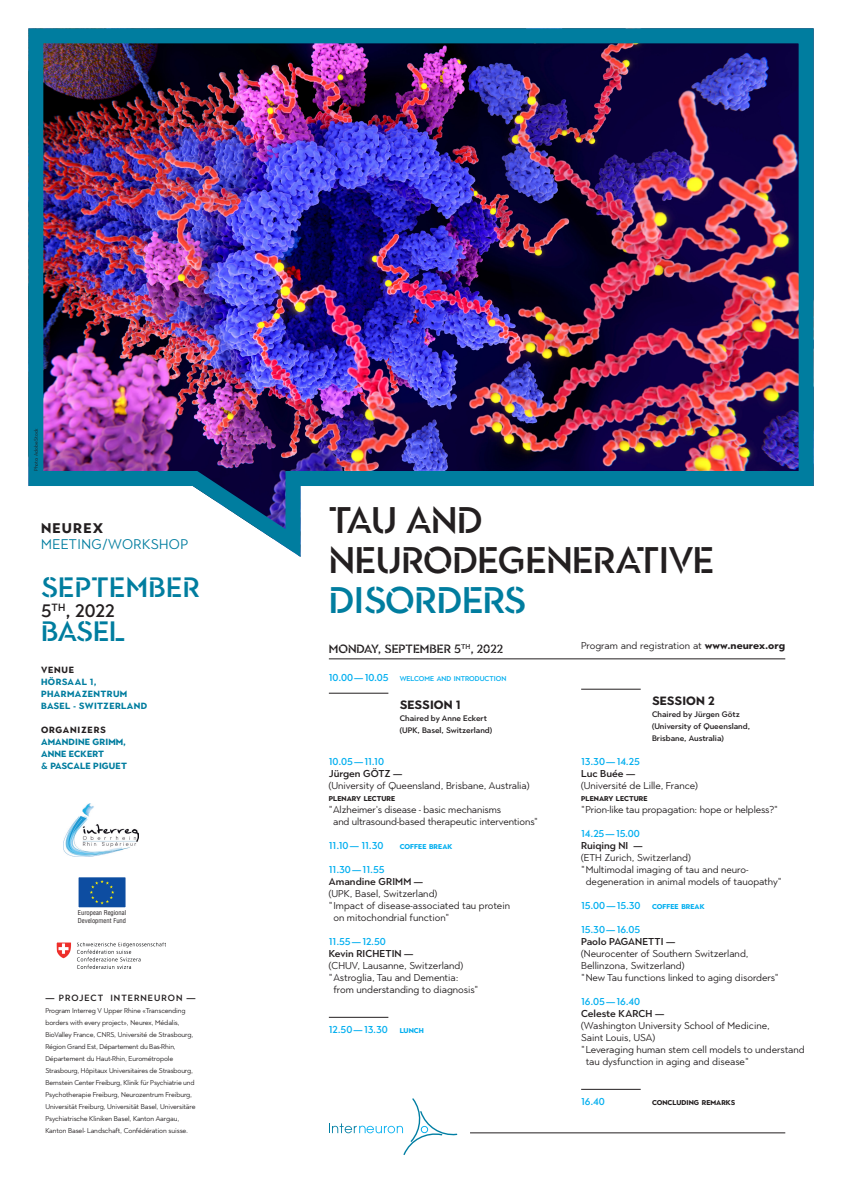
<style>
.page{position:relative;width:842px;height:1191px;background:#fff}
.page>*{position:absolute;margin:0;border:0;box-sizing:border-box;transform-origin:0 0}
.t1{font:500 37px/40px "Town 40 Stencil";letter-spacing:-.01em;color:#231f20}
.t2{font:500 28px "Town 40 Stencil";letter-spacing:.015em;color:#007d9f}
.t3{font:500 18px "Town 80 Text";color:#231f20}
.t4{font:14px/16px "Town 80 Text";letter-spacing:.03em;color:#007d9f}
.t5{font:500 12px "Town 40 Stencil";color:#231f20}
.t6{font:700 12px "Town 80 Text";letter-spacing:.01em;color:#231f20}
.t7{font:10px/12px "Town 80 Text";color:#231f20}
.t8{font:500 10px "Town 80 Text";color:#00aeef}
.t9{font:500 10px "Town 80 Text";color:#231f20}
.t10{font:700 9px/12px "Town 80 Text";letter-spacing:.04em;color:#007d9f}
.t11{font:700 9px/12px "Town 80 Text";letter-spacing:.01em;color:#007d9f}
.t12{font:500 9px "Town 80 Text";letter-spacing:.11em;color:#231f20}
.t13{font:700 9px "Town 80 Text";letter-spacing:.08em;color:#231f20}
.t14{font:500 8px/12px "Town 80 Text";color:#231f20}
.t15{font:7px/12px "Town 80 Text";letter-spacing:-.02em;color:#231f20}
.t16{font:700 7px "Town 80 Text";color:#231f20}
.t17{font:500 7px "Town 80 Text";color:#00aeef}
.t18{font:700 7px "Town 80 Text";color:#00aeef}
.t19{font:condensed 6.5px "Helvetica LT Std";color:#231f20}
.t20{font:5px "Town 80 Text";letter-spacing:-.01em;color:#231f20}
.s1{font-weight:700;color:#231f20}
.s2{font-size:10px}
.s3{color:#007d9f}
.s4{font-weight:500;color:#00aeef}
.s5{font-weight:500}
.s6{font-weight:700;font-size:7px}
.s7{font-weight:700}
</style>
<div class="page">
<img style="left:28px;top:28px;width:786px;height:529px">
<div style="left:78px;top:877px;width:48px;height:30px;background:#0d4da1"></div>
<svg style="left:90px;top:880px;width:24px;height:24px"></svg>
<div style="left:78px;top:876px;width:48px;height:32px;border:1px solid #fff"></div>
<img style="left:58px;top:943px;width:107px;height:25px">
<div style="left:56px;top:941px;width:111px;height:29px;border:1px solid #fff"></div>
<hr style="left:329px;top:658px;width:456px;height:1px;background:#231f20">
<hr style="left:329px;top:693px;width:59px;height:1px;background:#231f20">
<hr style="left:329px;top:1017px;width:59px;height:1px;background:#231f20">
<hr style="left:581px;top:689px;width:60px;height:1px;background:#231f20">
<hr style="left:581px;top:1089px;width:60px;height:1px;background:#231f20">
<img style="left:63px;top:803px;width:75px;height:53px">
<svg style="left:329px;top:1098px;width:129px;height:57px"></svg>
<hr style="left:470px;top:1132px;width:315px;height:1px;background:#231f20">
<p class="t20" style="left:33px;top:471px;width:44px;rotate:-90deg">Photo: Adobe Stock</p>
<p class="t4" style="left:41px;top:520px;width:149px"><span class="s1">NEUREX<br></span>MEETING/WORKSHOP</p>
<p class="t2" style="left:41px;top:571px;width:160px">SEPTEMBER</p>
<p class="t3" style="left:41px;top:599px;width:75px">5<sup>TH</sup>, 2022</p>
<p class="t2" style="left:41px;top:615px;width:85px">BASEL</p>
<p class="t13" style="left:41px;top:664px;width:35px">VENUE</p>
<p class="t10" style="left:41px;top:675px;width:57px">HÖRSAAL 1,</p>
<p class="t10" style="left:41px;top:687px;width:108px">PHARMAZENTRUM<br>BASEL - SWITZERLAND</p>
<p class="t13" style="left:41px;top:724px;width:66px">ORGANIZERS</p>
<p class="t11" style="left:41px;top:735px;width:87px">AMANDINE GRIMM,<br>ANNE ECKERT<br>&amp; PASCALE PIGUET</p>
<p class="t19" style="left:78px;top:909px;width:50px">European Regional</p>
<p class="t19" style="left:78px;top:916px;width:50px">Development Fund</p>
<p class="t12" style="left:45px;top:992px;width:152px"><span class="s2">—</span> PROJECT INTERNEURON <span class="s2">—</span></p>
<p class="t15" style="left:45px;top:1004px;width:152px">Program Interreg V Upper Rhine «Transcending borders with every project», Neurex, Médalis, BioValley France, CNRS, Université de Strasbourg, Région Grand Est, Département du Bas-Rhin, Département du Haut-Rhin, Eurométropole Strasbourg, Hôpitaux Universitaires de Strasbourg, Bernstein Center Freiburg, Klinik für Psychiatrie und Psychotherapie Freiburg, Neurozentrum Freiburg, Universität Freiburg, Universität Basel, Universitäre Psychiatrische Kliniken Basel, Kanton Aargau, Kanton Basel- Landschaft, Confédération suisse.</p>
<p class="t1" style="left:329px;top:501px;width:387px">TAU AND<br>NEURODEGENERATIVE<br><span class="s3">DISORDERS</span></p>
<p class="t5" style="left:329px;top:642px;width:176px">MONDAY, SEPTEMBER 5<sup>TH</sup>, 2022</p>
<p class="t17" style="left:329px;top:674px;width:179px"><span class="s2">10.00—10.05</span> WELCOME AND INTRODUCTION</p>
<p class="t6" style="left:400px;top:697px;width:62px">SESSION 1</p>
<p class="t14" style="left:400px;top:712px;width:94px">Chaired by Anne Eckert (UPK, Basel, Switzerland)</p>
<p class="t7" style="left:329px;top:755px;width:202px"><span class="s4">10.05—11.10<br></span><span class="s5">Jürgen GÖTZ —<br></span>(University of Queensland, Brisbane, Australia)</p>
<p class="t16" style="left:329px;top:794px;width:68px">PLENARY LECTURE</p>
<p class="t7" style="left:333px;top:803px;width:206px;text-indent:-4px">" Alzheimer's disease - basic mechanisms<br>and ultrasound-based therapeutic interventions"</p>
<p class="t8" style="left:329px;top:839px;width:56px">11.10— 11.30</p>
<p class="t18" style="left:400px;top:842px;width:54px">COFFEE BREAK</p>
<p class="t8" style="left:329px;top:863px;width:57px">11.30—11.55</p>
<p class="t9" style="left:329px;top:875px;width:96px">Amandine GRIMM —</p>
<p class="t7" style="left:329px;top:887px;width:110px">(UPK, Basel, Switzerland)</p>
<p class="t7" style="left:329px;top:899px;width:183px">" Impact of disease-associated tau protein</p>
<p class="t7" style="left:333px;top:911px;width:117px">on mitochondrial function"</p>
<p class="t8" style="left:329px;top:935px;width:59px">11.55—12.50</p>
<p class="t9" style="left:329px;top:947px;width:86px">Kevin RICHETIN —</p>
<p class="t7" style="left:329px;top:959px;width:136px">(CHUV, Lausanne, Switzerland)</p>
<p class="t7" style="left:329px;top:971px;width:131px">" Astroglia, Tau and Dementia:</p>
<p class="t7" style="left:333px;top:983px;width:146px">from understanding to diagnosis"</p>
<p class="t8" style="left:329px;top:1023px;width:96px">12.50—13.30 <span class="s6">LUNCH</span></p>
<p class="t7" style="left:581px;top:639px;width:206px">Program and registration at <span class="s7">www.neurex.org</span></p>
<p class="t6" style="left:652px;top:693px;width:64px">SESSION 2</p>
<p class="t14" style="left:652px;top:708px;width:99px">Chaired by Jürgen Götz (University of Queensland,<br>Brisbane, Australia)</p>
<p class="t7" style="left:581px;top:755px;width:118px"><span class="s4">13.30—14.25<br></span><span class="s5">Luc Buée —<br></span>(Université de Lille, France)</p>
<p class="t16" style="left:581px;top:794px;width:68px">PLENARY LECTURE</p>
<p class="t7" style="left:581px;top:803px;width:198px">"Prion-like tau propagation: hope or helpless?"</p>
<p class="t8" style="left:581px;top:827px;width:60px">14.25—15.00</p>
<p class="t9" style="left:581px;top:839px;width:63px">Ruiqing NI —</p>
<p class="t7" style="left:581px;top:851px;width:111px">(ETH Zurich, Switzerland)</p>
<p class="t7" style="left:581px;top:863px;width:169px">" Multimodal imaging of tau and neuro-</p>
<p class="t7" style="left:586px;top:875px;width:197px">degeneration in animal models of tauopathy"</p>
<p class="t8" style="left:581px;top:899px;width:125px">15.00—15.30 <span class="s6">COFFEE BREAK</span></p>
<p class="t7" style="left:581px;top:923px;width:198px"><span class="s4">15.30—16.05<br></span><span class="s5">Paolo PAGANETTI —<br></span>(Neurocenter of Southern Switzerland,<br>Bellinzona, Switzerland)<br>" New Tau functions linked to aging disorders"</p>
<p class="t8" style="left:581px;top:995px;width:61px">16.05—16.40</p>
<p class="t9" style="left:581px;top:1007px;width:84px">Celeste KARCH —</p>
<p class="t7" style="left:581px;top:1019px;width:190px">(Washington University School of Medicine,</p>
<p class="t7" style="left:581px;top:1031px;width:75px">Saint Louis, USA)</p>
<p class="t7" style="left:581px;top:1043px;width:225px">" Leveraging human stem cell models to understand</p>
<p class="t7" style="left:586px;top:1055px;width:164px">tau dysfunction in aging and disease"</p>
<p class="t8" style="left:581px;top:1095px;width:25px">16.40</p>
<p class="t16" style="left:652px;top:1098px;width:85px">CONCLUDING REMARKS</p>
</div>
